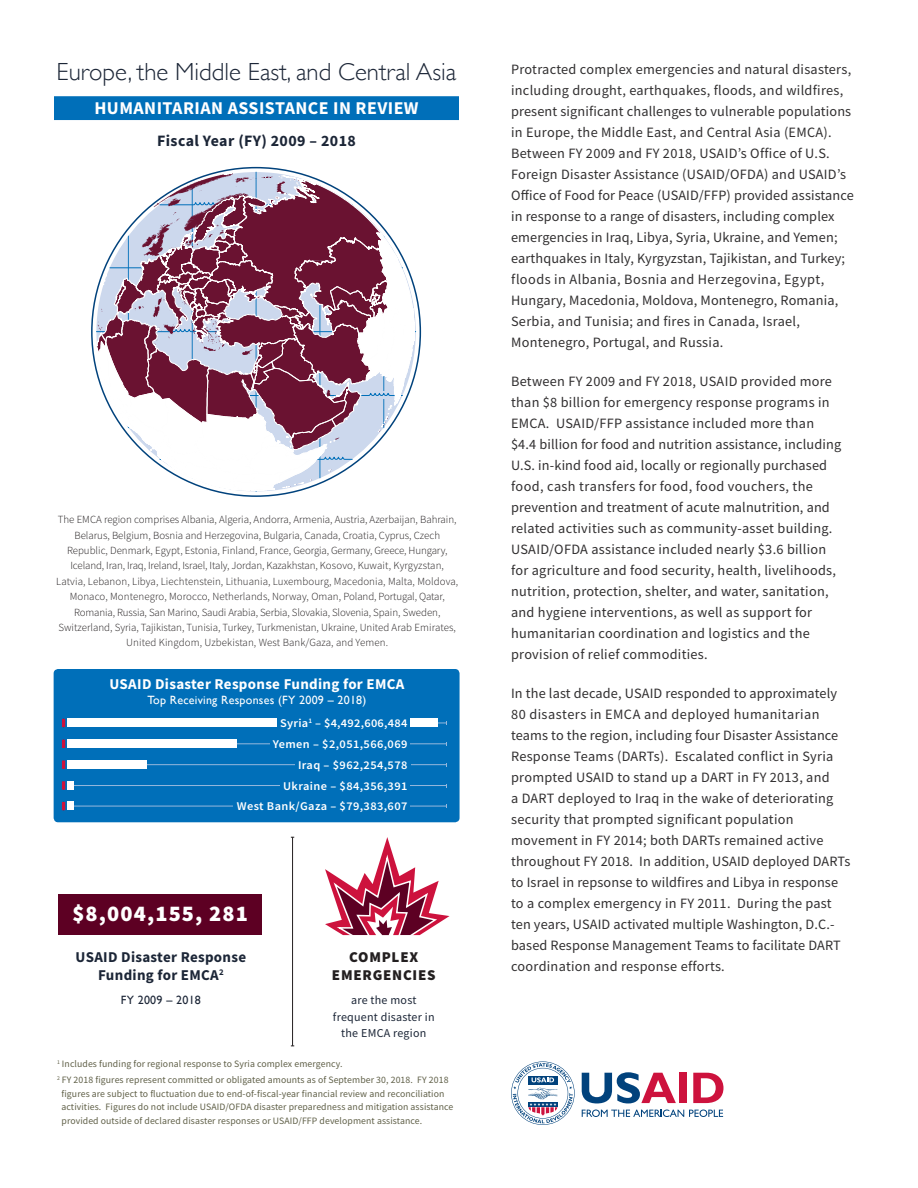
<style>
.page{position:relative;width:918px;height:1188px;background:#fff}
.page>*{position:absolute;margin:0;border:0;box-sizing:border-box;transform-origin:0 0}
.t1{font:300 24.75px "Gill Sans";color:#1c2637}
.t2{font:900 22.5px "Source Sans Pro";letter-spacing:.05em;color:#fff}
.t3{font:700 18px "Source Sans Pro";letter-spacing:.025em;color:#fff}
.t4{font:700 15.9px "Source Sans Pro";letter-spacing:.025em;color:#1c2637}
.t5{font:700 15px/18px "Source Sans Pro";letter-spacing:.02em;color:#1c2637;text-align:center}
.t6{font:700 15px "Source Sans Pro";letter-spacing:.02em;color:#fff}
.t7{font:900 15px/18px "Source Sans Pro";letter-spacing:.05em;color:#231f20;text-align:center}
.Body{font:14.25px/21px "Source Sans Pro";letter-spacing:.02em;color:#312f30}
.t8{font:12px/16.5px "Source Sans Pro";letter-spacing:.02em;color:#1c2637;text-align:center}
.t9{font:12px "Gill Sans";letter-spacing:.02em;color:#fff}
.t10{font:12px "Gill Sans";letter-spacing:.02em;color:#1c2637}
.t11{font:600 11.85px/20.7px "Source Sans Pro";letter-spacing:.035em;color:#fff;text-align:right;scale:1.04 1}
.t12{font:300 10.8px/15.3px "Source Sans Pro";color:#231f20;text-align:center}
.t13{font:9.75px/13.5px "Source Sans Pro";letter-spacing:.01em;color:#606048}
</style>
<div class="page">
<div style="left:58px;top:894px;width:204px;height:41px;background:#5d0023"></div>
<div style="left:54px;top:669px;width:406px;height:153px;background:#006fb9;border-radius:4px"></div>
<hr style="left:256px;top:172px;width:1px;height:319px;background:#006fb9">
<svg style="left:96px;top:173px;width:321px;height:318px"></svg>
<div style="left:54px;top:96px;width:405px;height:24px;background:#006fb9"></div>
<svg style="left:582px;top:1110px;width:141px;height:7px"></svg>
<svg style="left:582px;top:1072px;width:94px;height:31px"></svg>
<div style="left:679px;top:1073px;width:8px;height:30px;background:#cd123d"></div>
<svg style="left:693px;top:1073px;width:30px;height:30px"></svg>
<svg style="left:511px;top:1061px;width:64px;height:64px"></svg>
<hr style="left:292px;top:837px;width:1px;height:209px;background:#231f20">
<svg style="left:325px;top:837px;width:125px;height:98px"></svg>
<hr style="left:68px;top:723px;width:379px;height:1px;background:#96b8dd">
<hr style="left:68px;top:743px;width:379px;height:1px;background:#96b8dd">
<hr style="left:68px;top:764px;width:379px;height:1px;background:#96b8dd">
<hr style="left:68px;top:785px;width:379px;height:1px;background:#96b8dd">
<hr style="left:68px;top:806px;width:379px;height:1px;background:#96b8dd">
<svg style="left:62px;top:802px;width:3px;height:8px"></svg>
<svg style="left:62px;top:781px;width:3px;height:9px"></svg>
<svg style="left:62px;top:761px;width:3px;height:8px"></svg>
<svg style="left:62px;top:740px;width:3px;height:8px"></svg>
<svg style="left:62px;top:719px;width:3px;height:8px"></svg>
<div style="left:271px;top:739px;width:139px;height:10px;background:#006fb9"></div>
<div style="left:295px;top:760px;width:115px;height:10px;background:#006fb9"></div>
<div style="left:280px;top:781px;width:130px;height:9px;background:#006fb9"></div>
<div style="left:233px;top:801px;width:177px;height:10px;background:#006fb9"></div>
<div style="left:67px;top:718px;width:371px;height:9px;background:#fff"></div>
<div style="left:67px;top:739px;width:170px;height:9px;background:#fff"></div>
<div style="left:67px;top:760px;width:80px;height:9px;background:#fff"></div>
<div style="left:67px;top:781px;width:7px;height:9px;background:#fff"></div>
<div style="left:67px;top:801px;width:7px;height:9px;background:#fff"></div>
<div style="left:278px;top:718px;width:132px;height:10px;background:#006fb9"></div>
<p class="t1" style="left:57px;top:52px;width:401px">Europe, the Middle East, and Central Asia</p>
<p class="t3" style="left:94px;top:96px;width:326px">HUMANITARIAN ASSISTANCE IN REVIEW</p>
<p class="t4" style="left:157px;top:130px;width:200px">Fiscal Year (FY) 2009 – 2018</p>
<p class="t12" style="left:56px;top:512px;width:403px">The EMCA region comprises Albania, Algeria, Andorra, Armenia, Austria, Azerbaijan, Bahrain, Belarus, Belgium, Bosnia and Herzegovina, Bulgaria, Canada, Croatia, Cyprus, Czech Republic, Denmark, Egypt, Estonia, Finland, France, Georgia, Germany, Greece, Hungary, Iceland, Iran, Iraq, Ireland, Israel, Italy, Jordan, Kazakhstan, Kosovo, Kuwait, Kyrgyzstan, Latvia, Lebanon, Libya, Liechtenstein, Lithuania, Luxembourg, Macedonia, Malta, Moldova, Monaco, Montenegro, Morocco, Netherlands, Norway, Oman, Poland, Portugal, Qatar, Romania, Russia, San Marino, Saudi Arabia, Serbia, Slovakia, Slovenia, Spain, Sweden, Switzerland, Syria, Tajikistan, Tunisia, Turkey, Turkmenistan, Ukraine, United Arab Emirates, United Kingdom, Uzbekistan, West Bank/Gaza, and Yemen.</p>
<p class="t6" style="left:110px;top:674px;width:296px">USAID Disaster Response Funding for EMCA</p>
<p class="t9" style="left:148px;top:693px;width:220px">Top Receiving Responses (FY 2009 – 2018)</p>
<p class="t11" style="left:280px;top:713px;width:124px">Syria<sup>1</sup> – $4,492,606,484</p>
<p class="t11" style="left:237px;top:734px;width:166px">Yemen – $2,051,566,069<br>Iraq – $962,254,578<br>Ukraine – $84,356,391<br>West Bank/Gaza – $79,383,607</p>
<p class="t2" style="left:72px;top:898px;width:177px">$8,004,155, 281</p>
<p class="t5" style="left:76px;top:948px;width:172px">USAID Disaster Response<br>Funding for EMCA<sup>2</sup></p>
<p class="t10" style="left:121px;top:993px;width:82px">FY 2009 – 2018</p>
<p class="t7" style="left:332px;top:948px;width:105px">COMPLEX<br>EMERGENCIES</p>
<p class="t8" style="left:333px;top:992px;width:103px">are the most frequent disaster in the EMCA region</p>
<p class="t13" style="left:57px;top:1057px;width:287px"><sup>1</sup> Includes funding for regional response to Syria complex emergency.</p>
<p class="t13" style="left:62px;top:1073px;width:393px;text-indent:-4px"><sup>2</sup> FY 2018 figures represent committed or obligated amounts as of September 30, 2018. FY 2018 figures are subject to fluctuation due to end-of-fiscal-year financial review and reconciliation activities. Figures do not include USAID/OFDA disaster preparedness and mitigation assistance provided outside of declared disaster responses or USAID/FFP development assistance.</p>
<p class="Body" style="left:511px;top:58px;width:344px">Protracted complex emergencies and natural disasters, including drought, earthquakes, floods, and wildfires, present significant challenges to vulnerable populations in Europe, the Middle East, and Central Asia (EMCA).<br>Between FY 2009 and FY 2018, USAID’s Office of U.S.<br>Foreign Disaster Assistance (USAID/OFDA) and USAID’s Office of Food for Peace (USAID/FFP) provided assistance in response to a range of disasters, including complex emergencies in Iraq, Libya, Syria, Ukraine, and Yemen; earthquakes in Italy, Kyrgyzstan, Tajikistan, and Turkey; floods in Albania, Bosnia and Herzegovina, Egypt, Hungary, Macedonia, Moldova, Montenegro, Romania, Serbia, and Tunisia; and fires in Canada, Israel, Montenegro, Portugal, and Russia.</p>
<p class="Body" style="left:511px;top:370px;width:332px">Between FY 2009 and FY 2018, USAID provided more than $8 billion for emergency response programs in EMCA. USAID/FFP assistance included more than $4.4 billion for food and nutrition assistance, including U.S. in-kind food aid, locally or regionally purchased food, cash transfers for food, food vouchers, the prevention and treatment of acute malnutrition, and related activities such as community-asset building.<br>USAID/OFDA assistance included nearly $3.6 billion for agriculture and food security, health, livelihoods, nutrition, protection, shelter, and water, sanitation, and hygiene interventions, as well as support for humanitarian coordination and logistics and the provision of relief commodities.</p>
<p class="Body" style="left:511px;top:682px;width:341px">In the last decade, USAID responded to approximately 80 disasters in EMCA and deployed humanitarian teams to the region, including four Disaster Assistance Response Teams (DARTs). Escalated conflict in Syria prompted USAID to stand up a DART in FY 2013, and<br>a DART deployed to Iraq in the wake of deteriorating security that prompted significant population movement in FY 2014; both DARTs remained active throughout FY 2018. In addition, USAID deployed DARTs to Israel in repsonse to wildfires and Libya in response to a complex emergency in FY 2011. During the past ten years, USAID activated multiple Washington, D.C.- based Response Management Teams to facilitate DART coordination and response efforts.</p>
</div>
